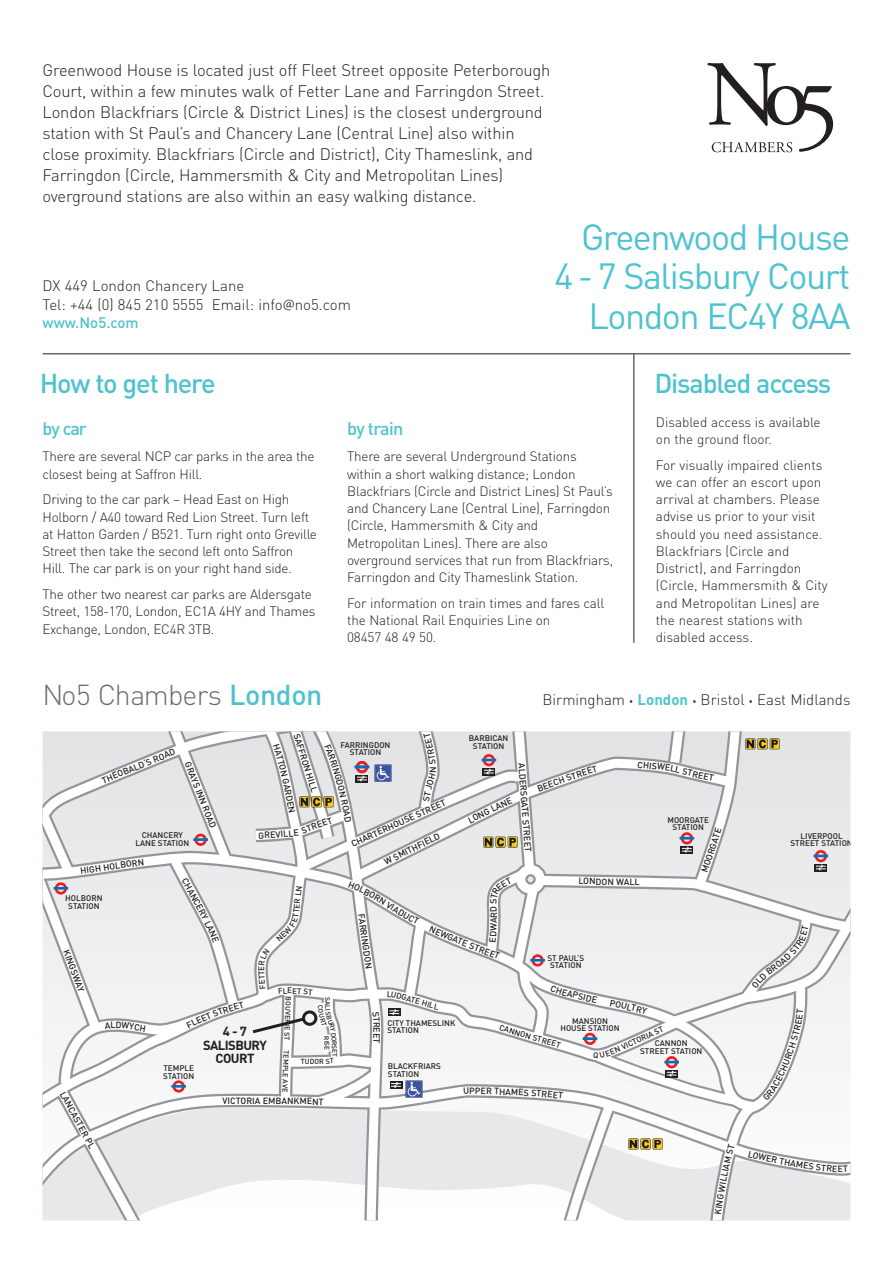
<style>
.page{position:relative;width:893px;height:1263px;background:#fff}
.page>*{position:absolute;margin:0;border:0;box-sizing:border-box;transform-origin:0 0}
.t1{font:36px/39.6px "DIN";letter-spacing:-.04em;color:#4ec3cf;text-align:right}
.t2{font:300 28.5px "DIN";letter-spacing:-.03em;color:#6c6d70}
.t3{font:500 27px "DIN";letter-spacing:-.045em;color:#4ec3cf}
.t4{font:500 18px "DIN";letter-spacing:-.05em;color:#4ec3cf}
.t5{font:300 16.5px/21px "DIN";letter-spacing:-.01em;color:#231f20}
.t6{font:300 15px/18.6px "DIN";color:#231f20}
.t7{font:300 13.5px/17.2px "DIN";letter-spacing:-.015em;color:#231f20}
.t8{font:700 13.05px/13.8px "DIN";letter-spacing:-.045em;color:#231f20;text-align:center}
.t9{font:500 9px "DIN";letter-spacing:-.005em;color:#231f20}
.t10{font:500 8.1px/7.6px "DIN";color:#231f20;text-align:center}
.t11{font:500 7.2px "DIN";color:#231f20}
.t12{font:500 6.75px "DIN";color:#231f20}
.s1{font-family:"The Sans";font-weight:200}
.s2{font-weight:500;color:#4ec3cf}
.s3{font-size:7.5px}
.s4{font-weight:700;color:#4ec3cf}
</style>
<div class="page">
<svg style="left:707px;top:63px;width:126px;height:89px"></svg>
<hr style="left:43px;top:354px;width:807px;height:1px;background:#231f20">
<hr style="left:634px;top:354px;width:1px;height:289px;background:#231f20">
<svg style="left:43px;top:731px;width:807px;height:489px"></svg>
<p class="t5" style="left:43px;top:60px;width:509px">Greenwood House is located just off Fleet Street opposite Peterborough Court, within a few minutes walk of Fetter Lane and Farringdon Street.<br>London Blackfriars (Circle &amp; District Lines) is the closest underground station with St Paul’s and Chancery Lane (Central Line) also within close proximity. Blackfriars (Circle and District), City Thameslink, and Farringdon (Circle, Hammersmith &amp; City and Metropolitan Lines) overground stations are also within an easy walking distance.</p>
<p class="t6" style="left:43px;top:277px;width:310px">DX 449 London Chancery Lane<br>Tel: +44 (0) 845 210 5555 Email: info<span class="s1">@</span>no5.com <span class="s2">www.No5.com</span></p>
<h1 class="t1" style="left:555px;top:218px;width:297px">Greenwood House<br>4 - 7 Salisbury Court<br>London EC4Y 8AA</h1>
<h3 class="t3" style="left:40px;top:367px;width:177px">How to get here</h3>
<h3 class="t3" style="left:654px;top:367px;width:178px">Disabled access</h3>
<h3 class="t4" style="left:43px;top:418px;width:46px">by car</h3>
<p class="t7" style="left:43px;top:448px;width:274px">There are several NCP car parks in the area the closest being at Saffron Hill.</p>
<p class="t7" style="left:43px;top:491px;width:276px">Driving to the car park – Head East on High Holborn / A40 toward Red Lion Street. Turn left at Hatton Garden / B521. Turn right onto Greville Street then take the second left onto Saffron Hill. The car park is on your right hand side.</p>
<p class="t7" style="left:43px;top:586px;width:274px">The other two nearest car parks are Aldersgate<br>Street, 158-170, London, EC1A 4HY and Thames<br>Exchange, London, EC4R 3TB.</p>
<p class="t7" style="left:656px;top:413px;width:166px">Disabled access is available on the ground floor.</p>
<p class="t7" style="left:656px;top:456px;width:173px">For visually impaired clients we can offer an escort upon arrival at chambers. Please advise us prior to your visit should you need assistance.<br>Blackfriars (Circle and<br>District), and Farringdon (Circle, Hammersmith &amp; City and Metropolitan Lines) are the nearest stations with disabled access.</p>
<h3 class="t4" style="left:347px;top:418px;width:58px">by train</h3>
<p class="t7" style="left:347px;top:448px;width:268px">There are several Underground Stations within a short walking distance; London Blackfriars (Circle and District Lines) St Paul’s and Chancery Lane (Central Line), Farringdon (Circle, Hammersmith &amp; City and Metropolitan Lines). There are also overground services that run from Blackfriars, Farringdon and City Thameslink Station.</p>
<p class="t7" style="left:347px;top:595px;width:259px">For information on train times and fares call the National Rail Enquiries Line on<br>08457 48 49 50.</p>
<h2 class="t2" style="left:43px;top:678px;width:281px">No5 Chambers <span class="s2">London</span></h2>
<p class="t6" style="left:542px;top:691px;width:309px">Birmingham <span class="s3">•</span> <span class="s4">London</span> <span class="s3">•</span> Bristol <span class="s3">•</span> East Midlands</p>
<p class="t9" style="left:100px;top:776px;width:80px;rotate:-22deg">THEOBALD’S ROAD</p>
<p class="t9" style="left:192px;top:760px;width:72px;rotate:68deg">GRAYS INN ROAD</p>
<p class="t10" style="left:136px;top:831px;width:55px">CHANCERY<br>LANE STATION</p>
<p class="t9" style="left:80px;top:865px;width:66px;rotate:-8deg">HIGH HOLBORN</p>
<p class="t10" style="left:65px;top:894px;width:39px">HOLBORN<br>STATION</p>
<p class="t9" style="left:189px;top:876px;width:47px;rotate:62deg">CHANCERY</p>
<p class="t9" style="left:302px;top:732px;width:63px;rotate:73deg">SAFFRON HILL</p>
<p class="t9" style="left:300px;top:826px;width:34px;rotate:-20deg">STREET</p>
<p class="t9" style="left:275px;top:829px;width:20px;rotate:-5deg">VILL</p>
<p class="t10" style="left:292px;top:912px;width:29px;rotate:-83deg">TER LN</p>
<p class="t9" style="left:71px;top:948px;width:46px;rotate:69deg">KINGSWAY</p>
<p class="t10" style="left:163px;top:1065px;width:33px;text-align:left">TEMPLE<br>STATION</p>
<p class="t8" style="left:203px;top:1024px;width:65px">4-7<br>SALISBURY<br>COURT</p>
<p class="t11" style="left:293px;top:996px;width:45px;rotate:92deg">BOUVER EI ST</p>
<p class="t11" style="left:290px;top:1055px;width:31px;rotate:92deg">EMPLE A</p>
<p class="t11" style="left:301px;top:1057px;width:20px;rotate:-1deg">TUDO</p>
<p class="t12" style="left:331px;top:1001px;width:6px;rotate:90deg">A</p>
<p class="t9" style="left:67px;top:1090px;width:65px;rotate:61deg">LANCASTER PL</p>
<p class="t9" style="left:230px;top:1095px;width:32px">CTORIA</p>
<p class="t9" style="left:263px;top:1095px;width:51px;rotate:1deg">EMBANKME</p>
<p class="t10" style="left:469px;top:734px;width:41px">BARBICAN</p>
<p class="t10" style="left:341px;top:741px;width:51px">FARRINGDON</p>
<p class="t10" style="left:473px;top:742px;width:33px">STATION</p>
<p class="t10" style="left:350px;top:749px;width:33px">STATION</p>
<p class="t9" style="left:360px;top:834px;width:92px;rotate:-24deg">ARTERHOUSE STREET</p>
<p class="t9" style="left:383px;top:857px;width:63px;rotate:-26deg">W SMITHFIELD</p>
<p class="t9" style="left:377px;top:892px;width:29px;rotate:31deg">RN VIA</p>
<p class="t9" style="left:368px;top:923px;width:28px;rotate:82deg">RRING</p>
<p class="t9" style="left:527px;top:763px;width:91px;rotate:86deg">ALDERSGATE STREET</p>
<p class="t9" style="left:557px;top:776px;width:26px;rotate:-19deg">H STR</p>
<p class="t9" style="left:689px;top:767px;width:23px;rotate:13deg">TREE</p>
<p class="t9" style="left:536px;top:784px;width:24px;rotate:-20deg">BEEC</p>
<p class="t9" style="left:466px;top:816px;width:49px;rotate:-26deg">LONG LANE</p>
<p class="t10" style="left:667px;top:816px;width:43px">MOORGATE<br>STATION</p>
<p class="t9" style="left:705px;top:853px;width:23px;rotate:-72deg">RGAT</p>
<p class="t9" style="left:578px;top:876px;width:63px;rotate:1deg">LONDON WALL</p>
<p class="t10" style="left:547px;top:954px;width:38px">ST PAUL’S<br>STATION</p>
<p class="t10" style="left:387px;top:1019px;width:70px;text-align:left">CITY THAMESLINK<br>STATION</p>
<p class="t9" style="left:382px;top:1027px;width:7px;rotate:90deg">E</p>
<p class="t10" style="left:388px;top:1063px;width:54px;text-align:left">BLACKFRIARS<br>STATION</p>
<p class="t10" style="left:560px;top:1017px;width:61px">MANSION<br>HOUSE STATION</p>
<p class="t10" style="left:505px;top:1025px;width:23px;rotate:17deg">ANNO</p>
<p class="t10" style="left:526px;top:1031px;width:38px;rotate:16deg">N STREET</p>
<p class="t10" style="left:624px;top:1042px;width:31px;rotate:-25deg">ICTORIA</p>
<p class="t10" style="left:640px;top:1040px;width:64px">CANNON<br>STREET STATION</p>
<p class="t9" style="left:469px;top:1085px;width:24px;rotate:1deg">PPER</p>
<p class="t10" style="left:790px;top:832px;width:64px">LIVERPOOL<br>STREET STATION</p>
</div>
